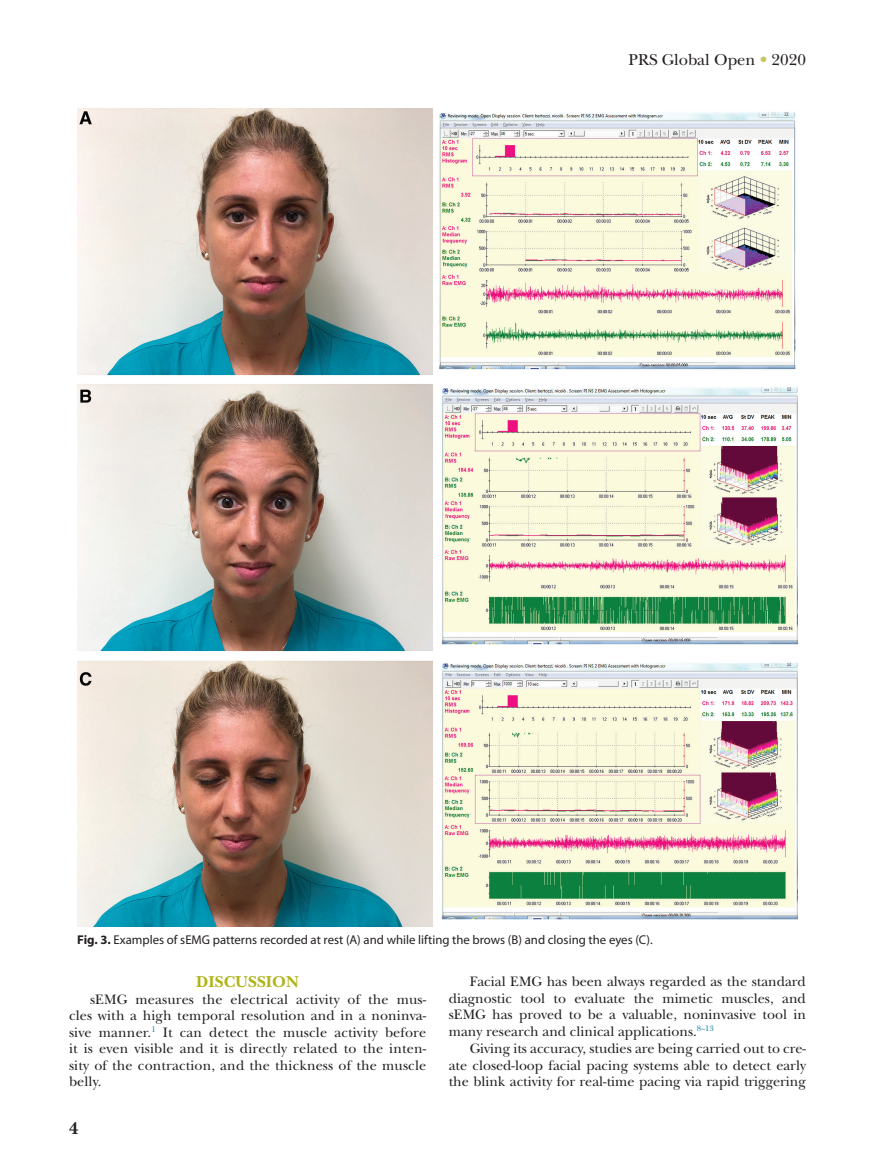
<style>
.page{position:relative;width:878px;height:1175px;background:#fff}
.page>*{position:absolute;margin:0;border:0;box-sizing:border-box;transform-origin:0 0}
.t1{font:700 18px "New Baskerville Std";color:#231f20}
.t2{font:16.5px "New Baskerville Std";color:#231f20}
.t3{font:700 16.5px "New Baskerville Std";color:#afb314}
.t4{font:14.25px/16.5px "New Baskerville Std";color:#231f20;text-align:justify}
.t5{font:12.75px "Myriad Pro";color:#231f20}
.s1{color:#c5c660}
.s2{font-weight:700}
</style>
<div class="page">
<img style="left:77px;top:108px;width:720px;height:818px">
<p class="t2" style="left:628px;top:50px;width:179px">PRS Global Open <span class="s1">•</span> 2020</p>
<p class="t5" style="left:77px;top:931px;width:577px"><span class="s2">Fig. 3.</span> Examples of sEMG patterns recorded at rest (A) and while lifting the brows (B) and closing the eyes (C).</p>
<p class="t3" style="left:196px;top:972px;width:104px">DISCUSSION</p>
<p class="t4" style="left:69px;top:991px;width:359px;text-indent:21px">sEMG measures the electrical activity of the mus&shy;cles with a high temporal resolution and in a noninva&shy;sive manner.<sup>1</sup> It can detect the muscle activity before it is even visible and it is directly related to the inten&shy;sity of the contraction, and the thickness of the muscle belly.</p>
<p class="t1" style="left:69px;top:1118px;width:11px">4</p>
<p class="t4" style="left:448px;top:972px;width:359px;text-indent:21px">Facial EMG has been always regarded as the standard diagnostic tool to evaluate the mimetic muscles, and sEMG has proved to be a valuable, noninvasive tool in many research and clinical applications.<sup>8–13</sup></p>
<p class="t4" style="left:448px;top:1040px;width:359px;text-indent:21px">Giving its accuracy, studies are being carried out to cre&shy;ate closed-loop facial pacing systems able to detect early the blink activity for real-time pacing via rapid triggering</p>
</div>
